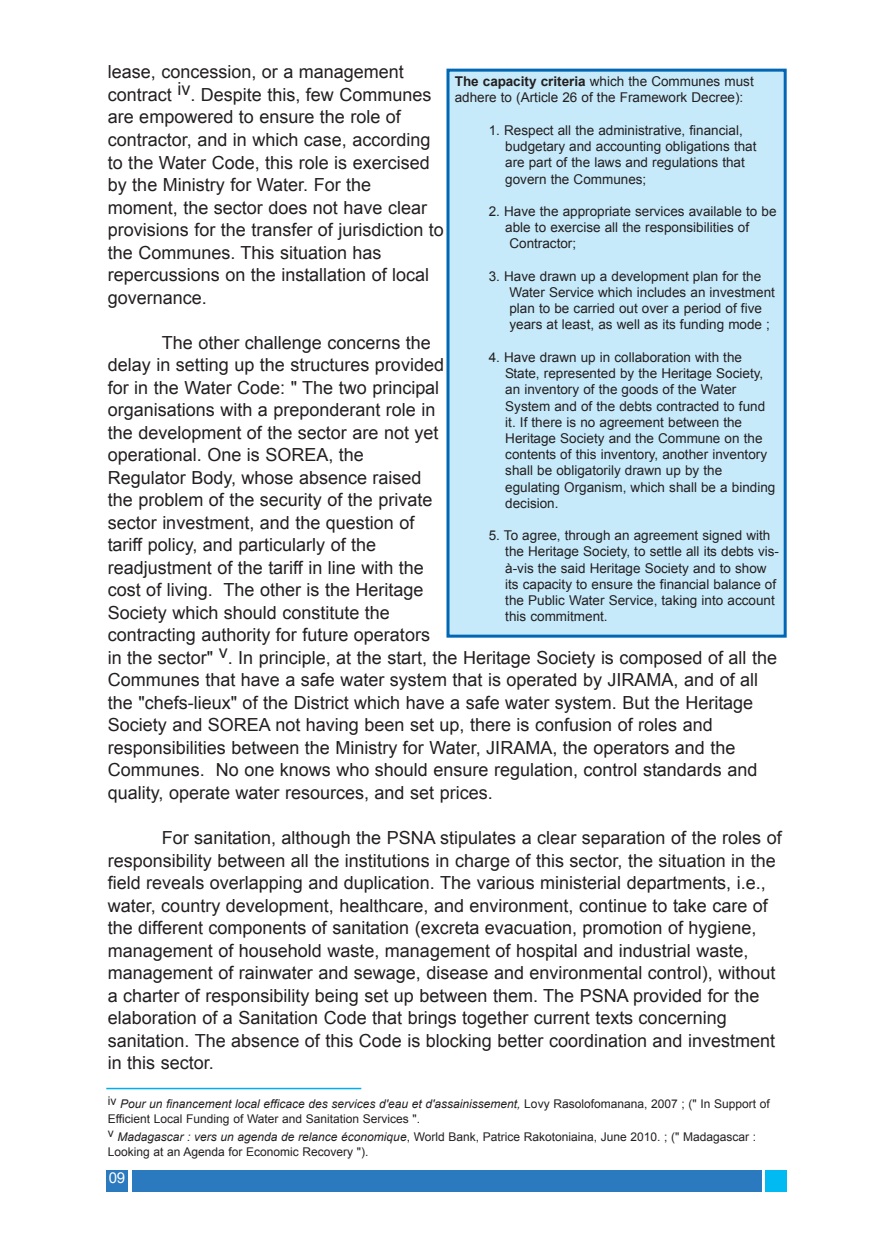
<style>
.page{position:relative;width:893px;height:1234px;background:#fff}
.page>*{position:absolute;margin:0;border:0;box-sizing:border-box;transform-origin:0 0}
.t1{font:18px/22.5px "Arial";color:#231f20}
.t2{font:15px "Arial";color:#fff}
.t3{font:13.5px/16.2px "Arial";color:#231f20}
.t4{font:12px/14.4px "Arial";color:#231f20}
.s1{font-weight:700}
.s2{font-style:italic}
</style>
<div class="page">
<div style="left:132px;top:1169px;width:629px;height:22px;background:#2b79be"></div>
<div style="left:765px;top:1169px;width:22px;height:22px;background:#00baf1"></div>
<div style="left:106px;top:1169px;width:22px;height:22px;background:#2b79be"></div>
<hr style="left:106px;top:1087px;width:255px;height:1px;background:#00aeef">
<div style="left:449px;top:72px;width:335px;height:562px;background:#c6eafa"></div>
<div style="left:446px;top:69px;width:341px;height:568px;border:3px solid #0166b3"></div>
<p class="t1" style="left:108px;top:61px;width:338px">lease, concession, or a management contract iv. Despite this, few Communes are empowered to ensure the role of contractor, and in which case, according to the Water Code, this role is exercised by the Ministry for Water. For the moment, the sector does not have clear provisions for the transfer of jurisdiction to the Communes. This situation has repercussions on the installation of local governance.</p>
<p class="t1" style="left:108px;top:331px;width:671px;text-indent:54px">The other challenge concerns the<br>delay in setting up the structures provided<br>for in the Water Code: " The two principal<br>organisations with a preponderant role in<br>the development of the sector are not yet<br>operational. One is SOREA, the<br>Regulator Body, whose absence raised<br>the problem of the security of the private<br>sector investment, and the question of<br>tariff policy, and particularly of the<br>readjustment of the tariff in line with the<br>cost of living. The other is the Heritage<br>Society which should constitute the<br>contracting authority for future operators<br>in the sector" v. In principle, at the start, the Heritage Society is composed of all the Communes that have a safe water system that is operated by JIRAMA, and of all the "chefs-lieux" of the District which have a safe water system. But the Heritage Society and SOREA not having been set up, there is confusion of roles and responsibilities between the Ministry for Water, JIRAMA, the operators and the Communes. No one knows who should ensure regulation, control standards and quality, operate water resources, and set prices.</p>
<p class="t1" style="left:108px;top:826px;width:675px;text-indent:54px">For sanitation, although the PSNA stipulates a clear separation of the roles of responsibility between all the institutions in charge of this sector, the situation in the field reveals overlapping and duplication. The various ministerial departments, i.e., water, country development, healthcare, and environment, continue to take care of the different components of sanitation (excreta evacuation, promotion of hygiene, management of household waste, management of hospital and industrial waste, management of rainwater and sewage, disease and environmental control), without a charter of responsibility being set up between them. The PSNA provided for the elaboration of a Sanitation Code that brings together current texts concerning sanitation. The absence of this Code is blocking better coordination and investment in this sector.</p>
<p class="t3" style="left:455px;top:73px;width:300px"><span class="s1">The capacity criteria</span> which the Communes must adhere to (Article 26 of the Framework Decree):</p>
<p class="t3" style="left:505px;top:122px;width:253px;text-indent:-17px">1. Respect all the administrative, financial, budgetary and accounting obligations that are part of the laws and regulations that govern the Communes;</p>
<p class="t3" style="left:489px;top:203px;width:289px">2. Have the appropriate services available to be</p>
<p class="t3" style="left:505px;top:219px;width:245px">able to exercise all the responsibilities of</p>
<p class="t3" style="left:509px;top:235px;width:68px">Contractor;</p>
<p class="t3" style="left:509px;top:268px;width:267px;text-indent:-21px">3. Have drawn up a development plan for the Water Service which includes an investment plan to be carried out over a period of five years at least, as well as its funding mode ;</p>
<p class="t3" style="left:505px;top:349px;width:272px;text-indent:-16px">4. Have drawn up in collaboration with the State, represented by the Heritage Society, an inventory of the goods of the Water System and of the debts contracted to fund it. If there is no agreement between the Heritage Society and the Commune on the contents of this inventory, another inventory shall be obligatorily drawn up by the egulating Organism, which shall be a binding decision.</p>
<p class="t3" style="left:505px;top:527px;width:275px;text-indent:-17px">5. To agree, through an agreement signed with the Heritage Society, to settle all its debts vis&shy;à-vis the said Heritage Society and to show its capacity to ensure the financial balance of the Public Water Service, taking into account this commitment.</p>
<p class="t4" style="left:108px;top:1096px;width:663px">iv <span class="s2">Pour un financement local efficace des services d'eau et d'assainissement,</span> Lovy Rasolofomanana, 2007 ; (" In Support of<br>Efficient Local Funding of Water and Sanitation Services ".</p>
<p class="t4" style="left:108px;top:1129px;width:650px">v <span class="s2">Madagascar : vers un agenda de relance économique</span>, World Bank, Patrice Rakotoniaina, June 2010. ; (" Madagascar :<br>Looking at an Agenda for Economic Recovery ").</p>
<p class="t2" style="left:109px;top:1168px;width:18px">09</p>
</div>
